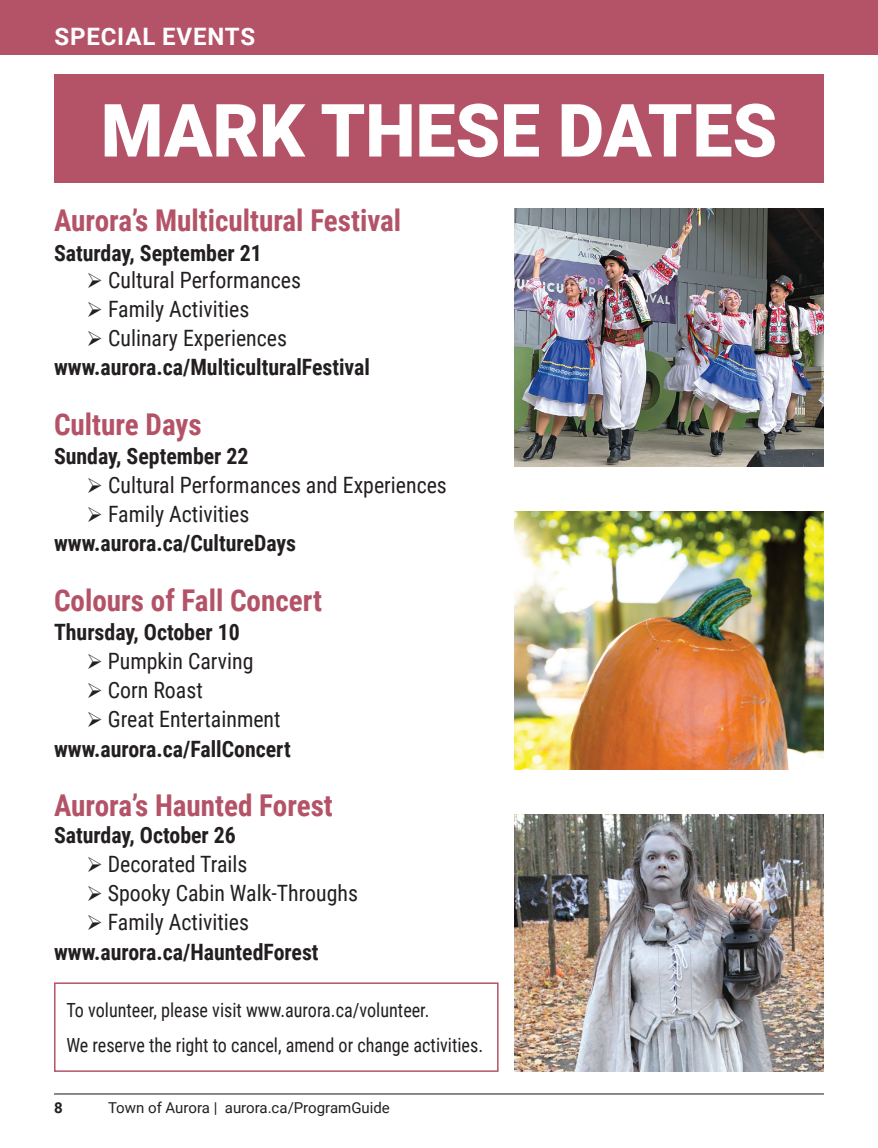
<style>
.page{position:relative;width:878px;height:1148px;background:#fff}
.page>*{position:absolute;margin:0;border:0;box-sizing:border-box;transform-origin:0 0}
.t1{font:900 73.5px "Roboto";color:#fff}
.t2{font:700 30px "Roboto Condensed";color:#b45367}
.t3{font:700 24px "Roboto";letter-spacing:.035em;color:#fff}
.t4{font:22.5px "Roboto Condensed";color:#231f20}
.t5{font:700 22.5px "Roboto Condensed";color:#231f20}
.t6{font:19.5px/34.2px "Roboto Condensed";color:#231f20;scale:.93 1}
.t7{font:15px "Roboto";color:#231f20}
.t8{font:700 15px "Roboto";color:#231f20}
</style>
<div class="page">
<hr style="left:54px;top:1093px;width:770px;height:1px;background:#231f20">
<div style="left:0;top:0;width:878px;height:54px;background:#b45367"></div>
<div style="left:54px;top:75px;width:770px;height:108px;background:#b45367"></div>
<img style="left:515px;top:209px;width:309px;height:257px">
<img style="left:515px;top:512px;width:309px;height:257px">
<img style="left:515px;top:814px;width:309px;height:258px">
<div style="left:54px;top:982px;width:444px;height:89px;border:2px solid #b45367"></div>
<h1 class="t3" style="left:54px;top:20px;width:202px">SPECIAL EVENTS</h1>
<h2 class="t1" style="left:101px;top:79px;width:677px">MARK THESE DATES</h2>
<h3 class="t2" style="left:54px;top:200px;width:349px">Aurora’s Multicultural Festival</h3>
<h4 class="t5" style="left:54px;top:237px;width:209px">Saturday, September 21</h4>
<p class="t4" style="left:86px;top:264px;width:216px">➢ Cultural Performances</p>
<p class="t4" style="left:86px;top:293px;width:164px">➢ Family Activities</p>
<p class="t4" style="left:86px;top:322px;width:202px">➢ Culinary Experiences</p>
<h4 class="t5" style="left:54px;top:351px;width:317px">www.aurora.ca/MulticulturalFestival</h4>
<h3 class="t2" style="left:54px;top:403px;width:149px">Culture Days</h3>
<h4 class="t5" style="left:54px;top:440px;width:196px">Sunday, September 22</h4>
<p class="t4" style="left:86px;top:469px;width:362px">➢ Cultural Performances and Experiences</p>
<p class="t4" style="left:86px;top:498px;width:164px">➢ Family Activities</p>
<h4 class="t5" style="left:54px;top:527px;width:243px">www.aurora.ca/CultureDays</h4>
<h3 class="t2" style="left:54px;top:579px;width:269px">Colours of Fall Concert</h3>
<h4 class="t5" style="left:54px;top:616px;width:187px">Thursday, October 10</h4>
<p class="t4" style="left:86px;top:645px;width:168px">➢ Pumpkin Carving</p>
<p class="t4" style="left:86px;top:674px;width:118px">➢ Corn Roast</p>
<p class="t4" style="left:86px;top:703px;width:196px">➢ Great Entertainment</p>
<h4 class="t5" style="left:54px;top:732px;width:238px">www.aurora.ca/FallConcert</h4>
<h3 class="t2" style="left:54px;top:784px;width:280px">Aurora’s Haunted Forest</h3>
<h4 class="t5" style="left:54px;top:819px;width:183px">Saturday, October 26</h4>
<p class="t4" style="left:86px;top:848px;width:162px">➢ Decorated Trails</p>
<p class="t4" style="left:86px;top:877px;width:273px">➢ Spooky Cabin Walk-Throughs</p>
<p class="t4" style="left:86px;top:906px;width:164px">➢ Family Activities</p>
<h4 class="t5" style="left:54px;top:935px;width:266px">www.aurora.ca/HauntedForest</h4>
<p class="t6" style="left:66px;top:992px;width:449px">To volunteer, please visit www.aurora.ca/volunteer.<br>We reserve the right to cancel, amend or change activities.</p>
<p class="t8" style="left:54px;top:1096px;width:10px">8</p>
<p class="t7" style="left:108px;top:1096px;width:283px">Town of Aurora | aurora.ca/ProgramGuide</p>
</div>
